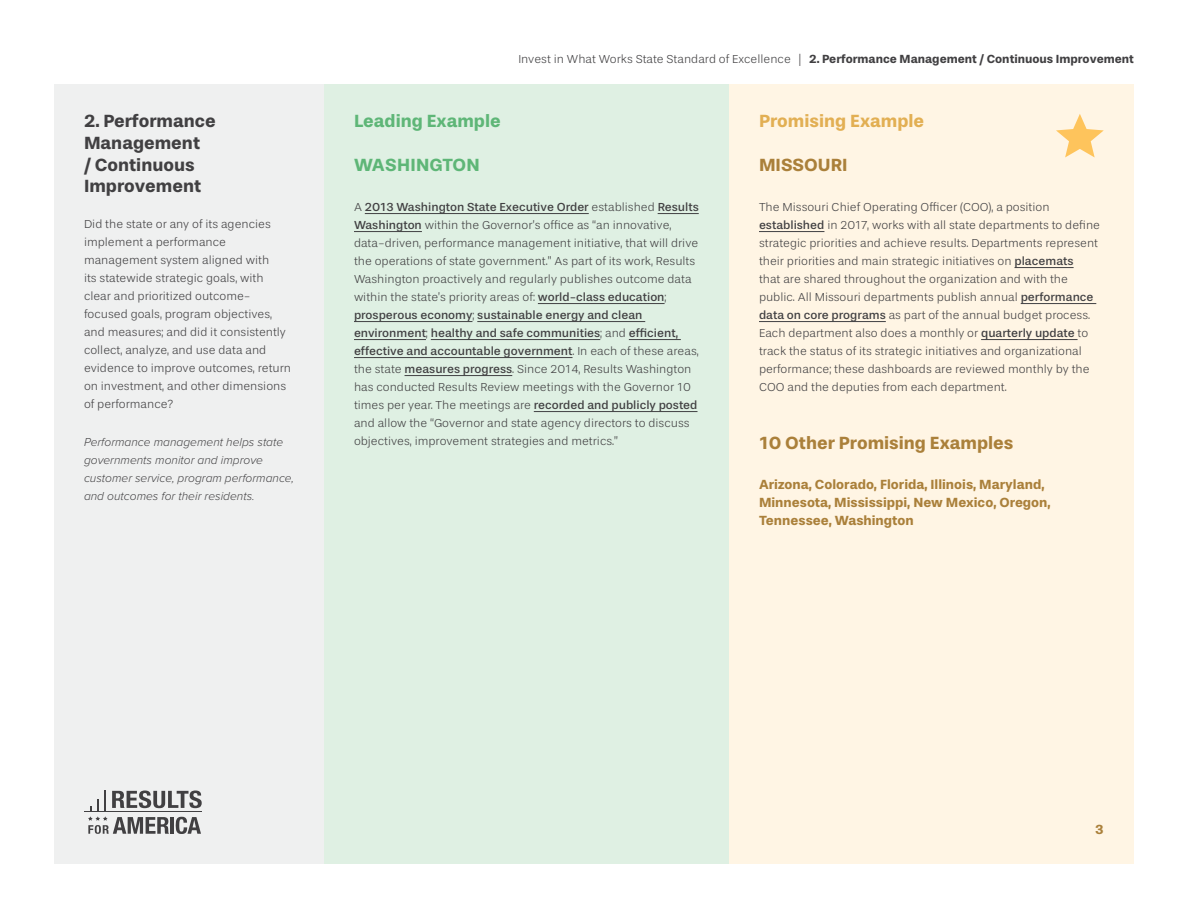
<style>
.page{position:relative;width:1188px;height:918px;background:#fff}
.page>*{position:absolute;margin:0;border:0;box-sizing:border-box;transform-origin:0 0}
.t1{font:700 18px/21.6px "Stevie Sans";color:#414042}
.t2{font:700 18px "Stevie Sans";color:#aa803a}
.t3{font:700 18px "Stevie Sans";color:#5eb677}
.t4{font:700 18px "Stevie Sans";color:#e2af53}
.t5{font:700 13.5px/18px "Stevie Sans";color:#aa803a}
.t6{font:300 12px/18px "Stevie Sans";color:#414042}
.t7{font:italic 300 12px/18px "Proxima Nova";color:#414042}
.t8{font:700 12px "Stevie Sans";color:#414042}
.s1{font-weight:300}
.s2{font-weight:400}
</style>
<div class="page">
<div style="left:54px;top:84px;width:270px;height:780px;background:#eff0f0"></div>
<div style="left:729px;top:84px;width:405px;height:780px;background:#fff5e4"></div>
<div style="left:324px;top:84px;width:405px;height:780px;background:#dff0e3"></div>
<hr style="left:759px;top:231px;width:65px;height:1px;background:#414042">
<hr style="left:1015px;top:267px;width:59px;height:1px;background:#414042">
<hr style="left:1021px;top:303px;width:75px;height:1px;background:#414042">
<hr style="left:759px;top:321px;width:127px;height:1px;background:#414042">
<hr style="left:981px;top:339px;width:97px;height:1px;background:#414042">
<hr style="left:365px;top:213px;width:224px;height:1px;background:#414042">
<hr style="left:658px;top:213px;width:41px;height:1px;background:#414042">
<hr style="left:354px;top:231px;width:68px;height:1px;background:#414042">
<hr style="left:538px;top:303px;width:127px;height:1px;background:#414042">
<hr style="left:354px;top:321px;width:118px;height:1px;background:#414042">
<hr style="left:477px;top:321px;width:168px;height:1px;background:#414042">
<hr style="left:354px;top:339px;width:72px;height:1px;background:#414042">
<hr style="left:431px;top:339px;width:169px;height:1px;background:#414042">
<hr style="left:629px;top:339px;width:52px;height:1px;background:#414042">
<hr style="left:354px;top:357px;width:219px;height:1px;background:#414042">
<hr style="left:405px;top:375px;width:107px;height:1px;background:#414042">
<hr style="left:534px;top:411px;width:164px;height:1px;background:#414042">
<hr style="left:84px;top:812px;width:117px;height:1px;background:#414042">
<svg style="left:88px;top:790px;width:114px;height:44px"></svg>
<svg style="left:1056px;top:114px;width:48px;height:43px"></svg>
<h1 class="t1" style="left:84px;top:111px;width:133px">2. Performance<br>Management<br>/ Continuous<br>Improvement</h1>
<p class="t6" style="left:84px;top:216px;width:209px">Did the state or any of its agencies implement a performance management system aligned with<br>its statewide strategic goals, with clear and prioritized outcome&shy;focused goals, program objectives, and measures; and did it consistently collect, analyze, and use data and evidence to improve outcomes, return on investment, and other dimensions of performance?</p>
<p class="t7" style="left:84px;top:432px;width:212px">Performance management helps state governments monitor and improve customer service, program performance, and outcomes for their residents.</p>
<p class="t8" style="left:518px;top:52px;width:617px"><span class="s1">Invest in What Works State Standard of Excellence |</span> 2. Performance Management / Continuous Improvement</p>
<h1 class="t3" style="left:354px;top:112px;width:148px">Leading Example</h1>
<h1 class="t4" style="left:759px;top:112px;width:167px">Promising Example</h1>
<h1 class="t3" style="left:354px;top:155px;width:127px">WASHINGTON</h1>
<p class="t6" style="left:354px;top:198px;width:346px">A <span class="s2">2013 Washington State Executive Order</span> established <span class="s2">Results Washington</span> within the Governor’s office as “an innovative, data-driven, performance management initiative, that will drive the operations of state government.” As part of its work, Results Washington proactively and regularly publishes outcome data within the state’s priority areas of: <span class="s2">world-class education</span>; <span class="s2">prosperous economy</span>; <span class="s2">sustainable energy and clean environment</span>; <span class="s2">healthy and safe communities</span>; and <span class="s2">efficient, effective and accountable government</span>. In each of these areas, the state <span class="s2">measures progress</span>. Since 2014, Results Washington has conducted Results Review meetings with the Governor 10 times per year. The meetings are <span class="s2">recorded and publicly posted </span>and allow the “Governor and state agency directors to discuss objectives, improvement strategies and metrics.”</p>
<h1 class="t2" style="left:759px;top:155px;width:90px">MISSOURI</h1>
<p class="t6" style="left:759px;top:198px;width:343px">The Missouri Chief Operating Officer (COO), a position <span class="s2">established</span> in 2017, works with all state departments to define strategic priorities and achieve results. Departments represent their priorities and main strategic initiatives on <span class="s2">placemats<br></span>that are shared throughout the organization and with the public. All Missouri departments publish annual <span class="s2">performance data on core programs</span> as part of the annual budget process.<br>Each department also does a monthly or <span class="s2">quarterly update</span> to track the status of its strategic initiatives and organizational performance; these dashboards are reviewed monthly by the COO and the deputies from each department.</p>
<h1 class="t2" style="left:759px;top:433px;width:256px">10 Other Promising Examples</h1>
<p class="t5" style="left:759px;top:475px;width:293px">Arizona, Colorado, Florida, Illinois, Maryland,<br>Minnesota, Mississippi, New Mexico, Oregon,<br>Tennessee, Washington</p>
<p class="t5" style="left:1095px;top:821px;width:10px">3</p>
</div>
